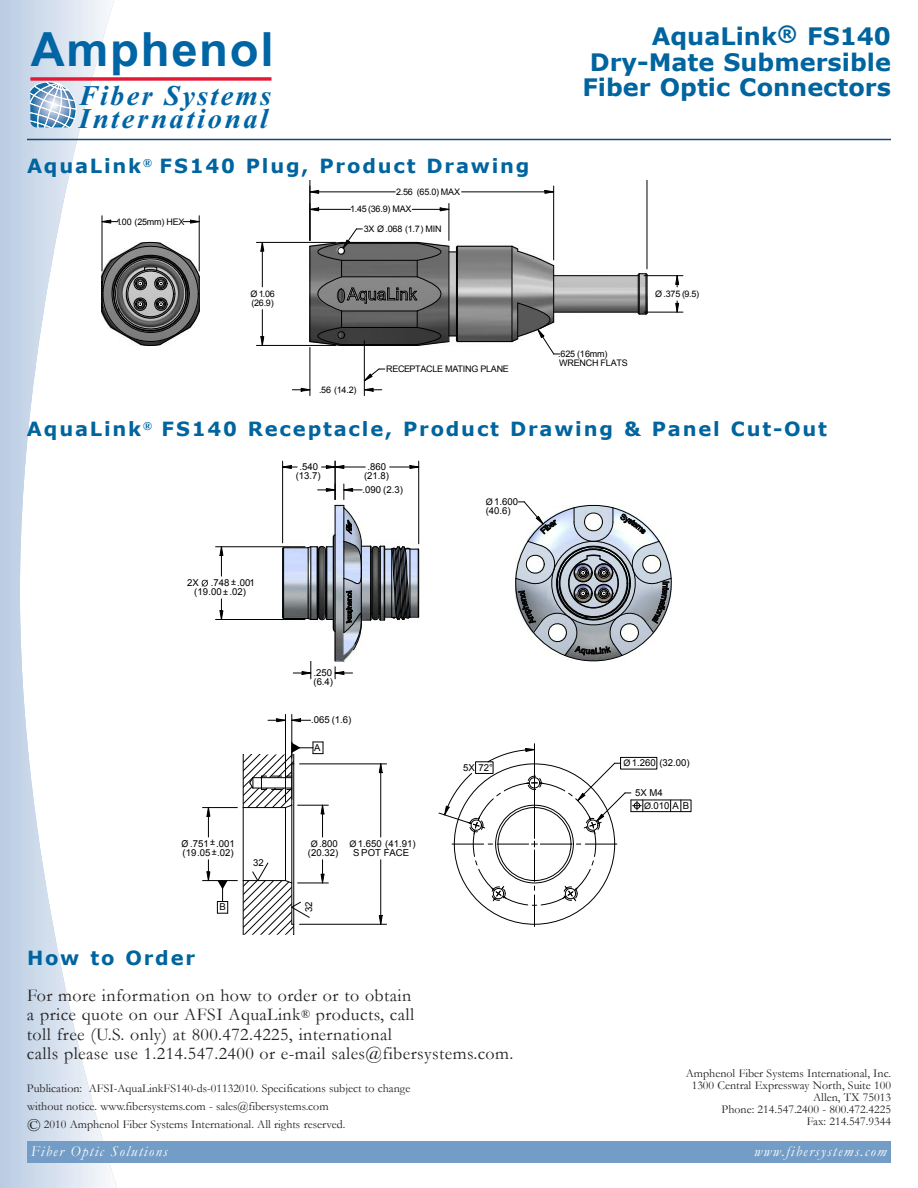
<style>
.page{position:relative;width:918px;height:1188px;background:#fff}
.page>*{position:absolute;margin:0;border:0;box-sizing:border-box;transform-origin:0 0}
.t1{font:700 47.25px "Arial";letter-spacing:.035em;color:#0065a4}
.t2{font:italic 700 28.5px/22.8px "Times New Roman";letter-spacing:.095em;color:#0065a4}
.t3{font:700 24px/25.5px "Verdana";color:#00649e;text-align:right}
.t4{font:700 19.5px "Verdana";letter-spacing:.095em;color:#00649e}
.t5{font:18px/19.5px "Garamond";letter-spacing:.025em;color:#231f20}
.t6{font:italic 15px "Garamond";letter-spacing:.095em;color:#fff}
.t7{font:12px/12px "Garamond";color:#231f20;text-align:right}
.t8{font:9.6px/8.7px "Arial";color:#000}
.t9{font:9px/8.7px "Arial";letter-spacing:-.025em;color:#000}
.s1{font-size:9px}
.s2{font-size:9.45px}
.s3{font-size:12px}
.s4{font-size:18px}
</style>
<div class="page">
<svg style="left:0;top:0;width:122px;height:1188px"></svg>
<div style="left:27px;top:1141px;width:864px;height:21px;background:#739dc6"></div>
<svg style="left:30px;top:77px;width:241px;height:4px"></svg>
<svg style="left:30px;top:80px;width:47px;height:49px"></svg>
<hr style="left:27px;top:139px;width:864px;height:1px;background:#154878">
<hr style="left:243px;top:808px;width:1px;height:73px;background:#000">
<hr style="left:285px;top:808px;width:1px;height:73px;background:#000">
<hr style="left:292px;top:805px;width:1px;height:78px;background:#000">
<hr style="left:293px;top:764px;width:1px;height:160px;background:#000">
<svg style="left:379px;top:915px;width:3px;height:9px"></svg>
<svg style="left:379px;top:763px;width:3px;height:10px"></svg>
<hr style="left:300px;top:924px;width:87px;height:1px;background:#000">
<hr style="left:300px;top:764px;width:87px;height:1px;background:#000">
<hr style="left:380px;top:860px;width:1px;height:64px;background:#000">
<hr style="left:380px;top:764px;width:1px;height:73px;background:#000">
<hr style="left:298px;top:883px;width:30px;height:1px;background:#000">
<hr style="left:298px;top:805px;width:30px;height:1px;background:#000">
<svg style="left:321px;top:860px;width:3px;height:24px"></svg>
<hr style="left:322px;top:805px;width:1px;height:32px;background:#000">
<hr style="left:203px;top:880px;width:34px;height:1px;background:#000">
<hr style="left:203px;top:807px;width:34px;height:1px;background:#000">
<svg style="left:207px;top:860px;width:3px;height:22px"></svg>
<svg style="left:207px;top:807px;width:3px;height:30px"></svg>
<hr style="left:285px;top:714px;width:1px;height:88px;background:#000">
<hr style="left:292px;top:714px;width:1px;height:44px;background:#000">
<svg style="left:268px;top:719px;width:43px;height:3px"></svg>
<svg style="left:243px;top:863px;width:67px;height:72px"></svg>
<svg style="left:243px;top:742px;width:81px;height:72px"></svg>
<svg style="left:217px;top:881px;width:11px;height:33px"></svg>
<svg style="left:515px;top:502px;width:157px;height:160px"></svg>
<hr style="left:216px;top:547px;width:89px;height:1px;background:#000">
<hr style="left:216px;top:619px;width:89px;height:1px;background:#000">
<svg style="left:220px;top:546px;width:3px;height:30px"></svg>
<svg style="left:220px;top:599px;width:3px;height:20px"></svg>
<svg style="left:202px;top:580px;width:6px;height:7px"></svg>
<hr style="left:418px;top:461px;width:1px;height:83px;background:#000">
<svg style="left:390px;top:465px;width:30px;height:4px"></svg>
<hr style="left:335px;top:467px;width:30px;height:1px;background:#000">
<hr style="left:335px;top:461px;width:1px;height:39px;background:#000">
<hr style="left:282px;top:461px;width:1px;height:82px;background:#000">
<svg style="left:322px;top:465px;width:22px;height:4px"></svg>
<svg style="left:282px;top:465px;width:15px;height:4px"></svg>
<svg style="left:282px;top:484px;width:137px;height:195px"></svg>
<div style="left:620px;top:757px;width:37px;height:12px;border:1px solid #000"></div>
<hr style="left:534px;top:895px;width:1px;height:31px;background:#000">
<hr style="left:534px;top:744px;width:1px;height:94px;background:#000">
<div style="left:631px;top:800px;width:60px;height:12px;border:1px solid #000"></div>
<svg style="left:439px;top:748px;width:205px;height:177px"></svg>
<div style="left:79px;top:181px;width:761px;height:230px;background:#fff"></div>
<hr style="left:199px;top:277px;width:1px;height:34px;background:#000">
<svg style="left:102px;top:242px;width:97px;height:104px"></svg>
<img style="left:458px;top:242px;width:190px;height:101px">
<hr style="left:647px;top:275px;width:1px;height:38px;background:#000">
<hr style="left:639px;top:274px;width:1px;height:40px;background:#000">
<hr style="left:646px;top:274px;width:1px;height:40px;background:#000">
<hr style="left:638px;top:275px;width:1px;height:38px;background:#000">
<hr style="left:554px;top:312px;width:84px;height:1px;background:#000">
<hr style="left:554px;top:275px;width:84px;height:1px;background:#000">
<svg style="left:638px;top:273px;width:9px;height:2px"></svg>
<svg style="left:638px;top:313px;width:9px;height:2px"></svg>
<hr style="left:553px;top:266px;width:1px;height:56px;background:#000">
<hr style="left:512px;top:246px;width:1px;height:96px;background:#000">
<hr style="left:457px;top:341px;width:55px;height:1px;background:#000">
<hr style="left:457px;top:246px;width:55px;height:1px;background:#000">
<svg style="left:512px;top:246px;width:42px;height:20px"></svg>
<hr style="left:102px;top:216px;width:1px;height:55px;background:#000">
<hr style="left:199px;top:216px;width:1px;height:55px;background:#000">
<svg style="left:101px;top:220px;width:17px;height:3px"></svg>
<svg style="left:183px;top:220px;width:17px;height:3px"></svg>
<svg style="left:309px;top:208px;width:10px;height:3px"></svg>
<svg style="left:440px;top:208px;width:9px;height:3px"></svg>
<hr style="left:449px;top:203px;width:1px;height:37px;background:#000">
<hr style="left:310px;top:209px;width:41px;height:1px;background:#000">
<hr style="left:412px;top:209px;width:37px;height:1px;background:#000">
<svg style="left:309px;top:190px;width:10px;height:4px"></svg>
<svg style="left:545px;top:190px;width:10px;height:4px"></svg>
<hr style="left:553px;top:186px;width:1px;height:74px;background:#000">
<hr style="left:310px;top:192px;width:85px;height:1px;background:#000">
<hr style="left:462px;top:192px;width:92px;height:1px;background:#000">
<hr style="left:310px;top:181px;width:1px;height:59px;background:#000">
<hr style="left:647px;top:181px;width:1px;height:88px;background:#000">
<svg style="left:261px;top:241px;width:3px;height:10px"></svg>
<svg style="left:261px;top:336px;width:3px;height:9px"></svg>
<hr style="left:256px;top:242px;width:80px;height:1px;background:#000">
<hr style="left:256px;top:345px;width:80px;height:1px;background:#000">
<hr style="left:262px;top:242px;width:1px;height:45px;background:#000">
<hr style="left:262px;top:310px;width:1px;height:35px;background:#000">
<hr style="left:364px;top:341px;width:1px;height:55px;background:#000">
<hr style="left:310px;top:347px;width:1px;height:49px;background:#000">
<svg style="left:363px;top:388px;width:19px;height:3px"></svg>
<svg style="left:292px;top:388px;width:19px;height:3px"></svg>
<svg style="left:363px;top:369px;width:22px;height:13px"></svg>
<hr style="left:644px;top:275px;width:39px;height:1px;background:#000">
<hr style="left:644px;top:312px;width:39px;height:1px;background:#000">
<svg style="left:675px;top:275px;width:4px;height:12px"></svg>
<svg style="left:675px;top:301px;width:4px;height:12px"></svg>
<svg style="left:308px;top:229px;width:150px;height:117px;background:#717171"></svg>
<svg style="left:512px;top:303px;width:49px;height:52px"></svg>
<h1 class="t1" style="left:31px;top:18px;width:244px">Amphenol</h1>
<h2 class="t2" style="left:79px;top:83px;width:194px">Fiber Systems<br>International</h2>
<h3 class="t4" style="left:27px;top:154px;width:504px">AquaLink<sup>®</sup> FS140 Plug, Product Drawing</h3>
<p class="t9" style="left:396px;top:187px;width:65px">2.56 (65.0) MAX</p>
<p class="t9" style="left:117px;top:217px;width:70px">1.00 (25mm) HEX</p>
<p class="t9" style="left:250px;top:289px;width:26px">Ø 1.06 (26.9)</p>
<p class="t9" style="left:350px;top:205px;width:63px">1.45(36.9) MAX</p>
<p class="t9" style="left:364px;top:224px;width:79px">3X Ø .068 (1.7) MIN</p>
<p class="t9" style="left:319px;top:385px;width:39px">.56 (14.2)</p>
<p class="t9" style="left:386px;top:364px;width:124px">RECEPTACLE MATING PLANE</p>
<h3 class="t3" style="left:582px;top:23px;width:310px">AquaLink<sup>®</sup> FS140<br>Dry-Mate Submersible<br>Fiber Optic Connectors</h3>
<p class="t9" style="left:558px;top:349px;width:71px">.625 (16mm)<br>WRENCH FLATS</p>
<p class="t9" style="left:655px;top:289px;width:46px">Ø .375 (9.5)</p>
<h3 class="t4" style="left:27px;top:417px;width:802px">AquaLink<sup>®</sup> FS140 Receptacle, Product Drawing &amp; Panel Cut-Out</h3>
<p class="t8" style="left:187px;top:578px;width:13px">2X</p>
<p class="t8" style="left:194px;top:578px;width:62px;text-indent:17px">.748 <span class="s1">±</span>.001 (19.00 <span class="s1">±</span> .02)</p>
<p class="t8" style="left:296px;top:462px;width:27px;text-align:center">.540 (13.7)</p>
<p class="t8" style="left:364px;top:462px;width:26px;text-align:center">.860 (21.8)</p>
<p class="t8" style="left:363px;top:485px;width:42px">.090 (2.3)</p>
<p class="t8" style="left:313px;top:668px;width:21px">.250 (6.4)</p>
<p class="t8" style="left:311px;top:715px;width:42px">.065 (1.6)</p>
<p class="t8" style="left:314px;top:743px;width:8px">A</p>
<p class="t8" style="left:182px;top:839px;width:55px"><span class="s2">Ø</span> .751<sup>±</sup>.001 (19.05 <span class="s1">±</span>.02)</p>
<p class="t8" style="left:219px;top:903px;width:8px">B</p>
<p class="t8" style="left:253px;top:858px;width:12px">32</p>
<p class="t8" style="left:308px;top:839px;width:32px"><span class="s1">Ø</span>.800 (20.32)</p>
<p class="t8" style="left:350px;top:839px;width:68px;text-align:center"><span class="s1">Ø</span>1.650 (41.91)<br>S POT FACE</p>
<p class="t8" style="left:305px;top:912px;width:12px;rotate:-90deg">32</p>
<p class="t8" style="left:486px;top:497px;width:34px"><span class="s1">Ø</span>1.600 (40.6)</p>
<p class="t8" style="left:463px;top:763px;width:31px">5X 72°</p>
<h3 class="t4" style="left:27px;top:946px;width:170px">How to Order</h3>
<h3 class="t5" style="left:27px;top:986px;width:488px">For more information on how to order or to obtain<br>a price quote on our AFSI AquaLink<span class="s3">®</span> products, call<br>toll free (U.S. only) at 800.472.4225, international<br>calls please use 1.214.547.2400 or e-mail sales@fibersystems.com.</h3>
<p class="t7" style="left:27px;top:1079px;width:385px;line-height:18px;text-align:left">Publication: AFSI-AquaLinkFS140-ds-01132010. Specifications subject to change without notice. www.fibersystems.com - sales@fibersystems.com<br><span class="s4">©</span> 2010 Amphenol Fiber Systems International. All rights reserved.</p>
<p class="t8" style="left:623px;top:758px;width:68px"><span class="s1">Ø</span>1.260 (32.00)</p>
<p class="t8" style="left:635px;top:788px;width:29px">5X M4</p>
<p class="t8" style="left:644px;top:801px;width:47px"><span class="s1">Ø</span>.010 A B</p>
<p class="t7" style="left:686px;top:1067px;width:207px">Amphenol Fiber Systems International, Inc.<br>1300 Central Expressway North, Suite 100<br>Allen, TX 75013<br>Phone: 214.547.2400 - 800.472.4225<br>Fax: 214.547.9344</p>
<p class="t6" style="left:31px;top:1143px;width:138px">Fiber Optic Solutions</p>
<p class="t6" style="left:754px;top:1143px;width:134px">www.fibersystems.com</p>
</div>
